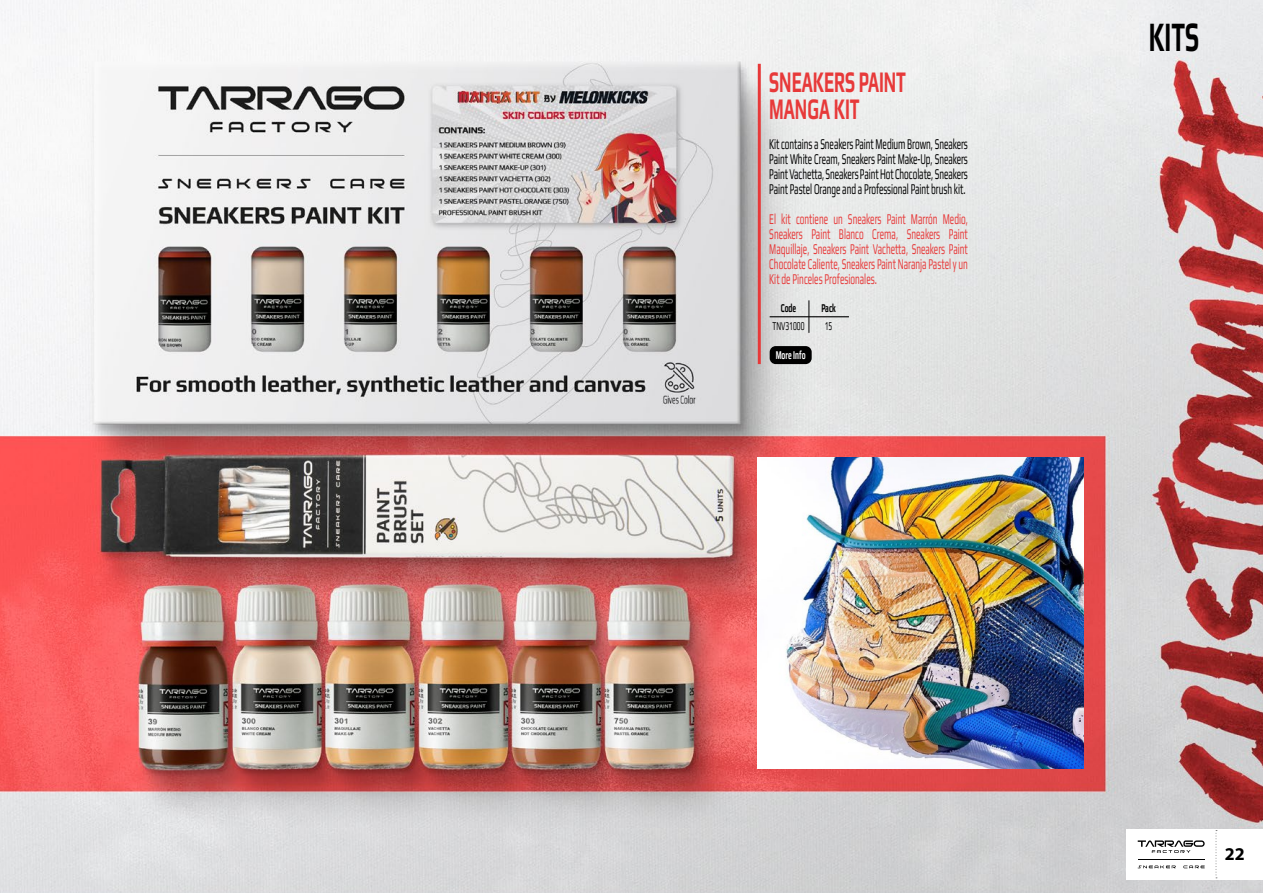
<style>
.page{position:relative;width:1263px;height:893px;background:#fff}
.page>*{position:absolute;margin:0;border:0;box-sizing:border-box;transform-origin:0 0}
.t1{font:700 42px "Play";color:#000;scale:.55 1}
.t2{font:700 30px/27px "Play";color:#e73939;scale:.55 1}
.t3{font:700 18px "Myriad Pro";color:#000}
.t4{font:15px/15px "Play";color:#e73939;text-align:justify;scale:.55 1}
.t5{font:15px/15px "Play";letter-spacing:-.005em;color:#000;text-align:justify;scale:.55 1}
.t6{font:12px "Play";color:#000;scale:.55 1}
.t7{font:700 12px "Play";color:#000;scale:.55 1}
.t8{font:700 12px "Play";color:#fff;scale:.55 1}
</style>
<div class="page">
<img style="left:0;top:0;width:1263px;height:893px">
<hr style="left:758px;top:64px;width:3px;height:300px;background:#e73939">
<hr style="left:770px;top:316px;width:79px;height:1px;background:#000">
<hr style="left:809px;top:300px;width:1px;height:33px;background:#000">
<img style="left:758px;top:457px;width:325px;height:312px">
<div style="left:770px;top:346px;width:42px;height:18px;background:#000;border-radius:6px"></div>
<div style="left:1126px;top:829px;width:137px;height:50px;background:#fff"></div>
<svg style="left:1215px;top:830px;width:2px;height:48px"></svg>
<svg style="left:1138px;top:865px;width:38px;height:3px"></svg>
<svg style="left:1183px;top:865px;width:22px;height:3px"></svg>
<hr style="left:1138px;top:859px;width:67px;height:1px;background:#000">
<svg style="left:1138px;top:840px;width:67px;height:13px"></svg>
<h2 class="t2" style="left:769px;top:68px;width:250px">SNEAKERS PAINT<br>MANGA KIT</h2>
<p class="t5" style="left:769px;top:136px;width:362px">Kit contains a Sneakers Paint Medium Brown, Sneakers Paint White Cream, Sneakers Paint Make-Up, Sneakers Paint Vachetta, Sneakers Paint Hot Chocolate, Sneakers Paint Pastel Orange and a Professional Paint brush kit.</p>
<p class="t4" style="left:769px;top:211px;width:363px">El kit contiene un Sneakers Paint Marrón Medio, Sneakers Paint Blanco Crema, Sneakers Paint Maquillaje, Sneakers Paint Vachetta, Sneakers Paint Chocolate Caliente, Sneakers Paint Naranja Pastel y un Kit de Pinceles Profesionales.</p>
<p class="t7" style="left:781px;top:300px;width:30px">Code</p>
<p class="t7" style="left:821px;top:300px;width:28px">Pack</p>
<p class="t6" style="left:772px;top:318px;width:60px">TNV31000</p>
<p class="t6" style="left:825px;top:318px;width:15px">15</p>
<p class="t8" style="left:776px;top:348px;width:56px">More Info</p>
<h1 class="t1" style="left:1149px;top:12px;width:93px">KITS</h1>
<p class="t3" style="left:1225px;top:843px;width:21px">22</p>
</div>
